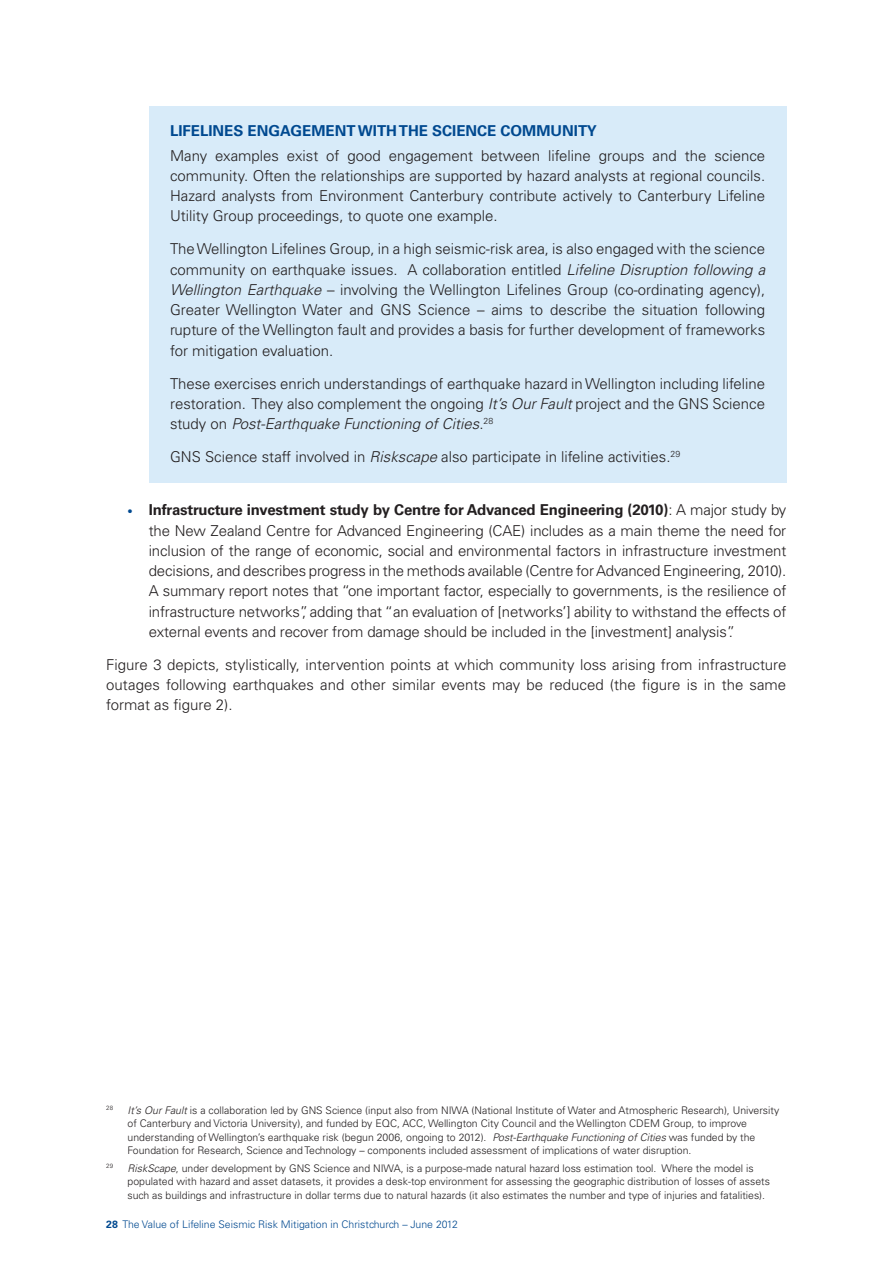
<style>
.page{position:relative;width:893px;height:1263px;background:#fff}
.page>*{position:absolute;margin:0;border:0;box-sizing:border-box;transform-origin:0 0}
.t1{font:300 15px/20.2px "Univers LT Std";color:#231f20;text-align:justify}
.t2{font:700 15px "Univers LT Std";color:#004990}
.t3{font:300 10.5px/13.5px "Univers LT Std";color:#231f20}
.t4{font:300 10.5px "Univers LT Std";color:#004990}
.t5{font:300 6.15px "Univers LT Std";color:#231f20}
.s1{font-style:italic}
.s2{font-size:10.5px;color:#004990}
.s3{font-weight:700}
</style>
<div class="page">
<div style="left:149px;top:107px;width:637px;height:376px;background:#d8ebf9"></div>
<p class="t2" style="left:170px;top:125px;width:428px">LIFELINES ENGAGEMENT WITH THE SCIENCE COMMUNITY</p>
<p class="t1" style="left:170px;top:146px;width:597px">Many examples exist of good engagement between lifeline groups and the science community. Often the relationships are supported by hazard analysts at regional councils.<br>Hazard analysts from Environment Canterbury contribute actively to Canterbury Lifeline Utility Group proceedings, to quote one example.</p>
<p class="t1" style="left:170px;top:240px;width:597px">The Wellington Lifelines Group, in a high seismic-risk area, is also engaged with the science community on earthquake issues. A collaboration entitled <span class="s1">Lifeline Disruption following a Wellington Earthquake</span> – involving the Wellington Lifelines Group (co-ordinating agency), Greater Wellington Water and GNS Science – aims to describe the situation following rupture of the Wellington fault and provides a basis for further development of frameworks for mitigation evaluation.</p>
<p class="t1" style="left:170px;top:374px;width:597px">These exercises enrich understandings of earthquake hazard in Wellington including lifeline restoration. They also complement the ongoing <span class="s1">It’s Our Fault</span> project and the GNS Science study on <span class="s1">Post-Earthquake Functioning of Cities</span>.<sup>28</sup></p>
<p class="t1" style="left:170px;top:448px;width:512px">GNS Science staff involved in <span class="s1">Riskscape</span> also participate in lifeline activities.<sup>29</sup></p>
<p class="t1" style="left:149px;top:501px;width:639px;text-indent:-21px"><span class="s2">•</span> <span class="s3">Infrastructure investment study by Centre for Advanced Engineering (2010)</span>: A major study by the New Zealand Centre for Advanced Engineering (CAE) includes as a main theme the need for inclusion of the range of economic, social and environmental factors in infrastructure investment decisions, and describes progress in the methods available (Centre for Advanced Engineering, 2010).<br>A summary report notes that “one important factor, especially to governments, is the resilience of infrastructure networks”, adding that “an evaluation of [networks’] ability to withstand the effects of external events and recover from damage should be included in the [investment] analysis”.</p>
<p class="t1" style="left:106px;top:655px;width:682px">Figure 3 depicts, stylistically, intervention points at which community loss arising from infrastructure outages following earthquakes and other similar events may be reduced (the figure is in the same format as figure 2).</p>
<p class="t5" style="left:106px;top:1105px;width:8px">28</p>
<p class="t3" style="left:127px;top:1104px;width:653px"><span class="s1">It’s Our Fault</span> is a collaboration led by GNS Science (input also from NIWA (National Institute of Water and Atmospheric Research), University of Canterbury and Victoria University), and funded by EQC, ACC, Wellington City Council and the Wellington CDEM Group, to improve understanding of Wellington’s earthquake risk (begun 2006, ongoing to 2012). <span class="s1">Post-Earthquake Functioning of Cities</span> was funded by the Foundation for Research, Science and Technology – components included assessment of implications of water disruption.</p>
<p class="t5" style="left:106px;top:1164px;width:8px">29</p>
<p class="t3" style="left:127px;top:1162px;width:644px"><span class="s1">RiskScape</span>, under development by GNS Science and NIWA, is a purpose-made natural hazard loss estimation tool. Where the model is populated with hazard and asset datasets, it provides a desk-top environment for assessing the geographic distribution of losses of assets such as buildings and infrastructure in dollar terms due to natural hazards (it also estimates the number and type of injuries and fatalities).</p>
<p class="t4" style="left:106px;top:1219px;width:353px"><span class="s3">28</span> The Value of Lifeline Seismic Risk Mitigation in Christchurch – June 2012</p>
</div>
